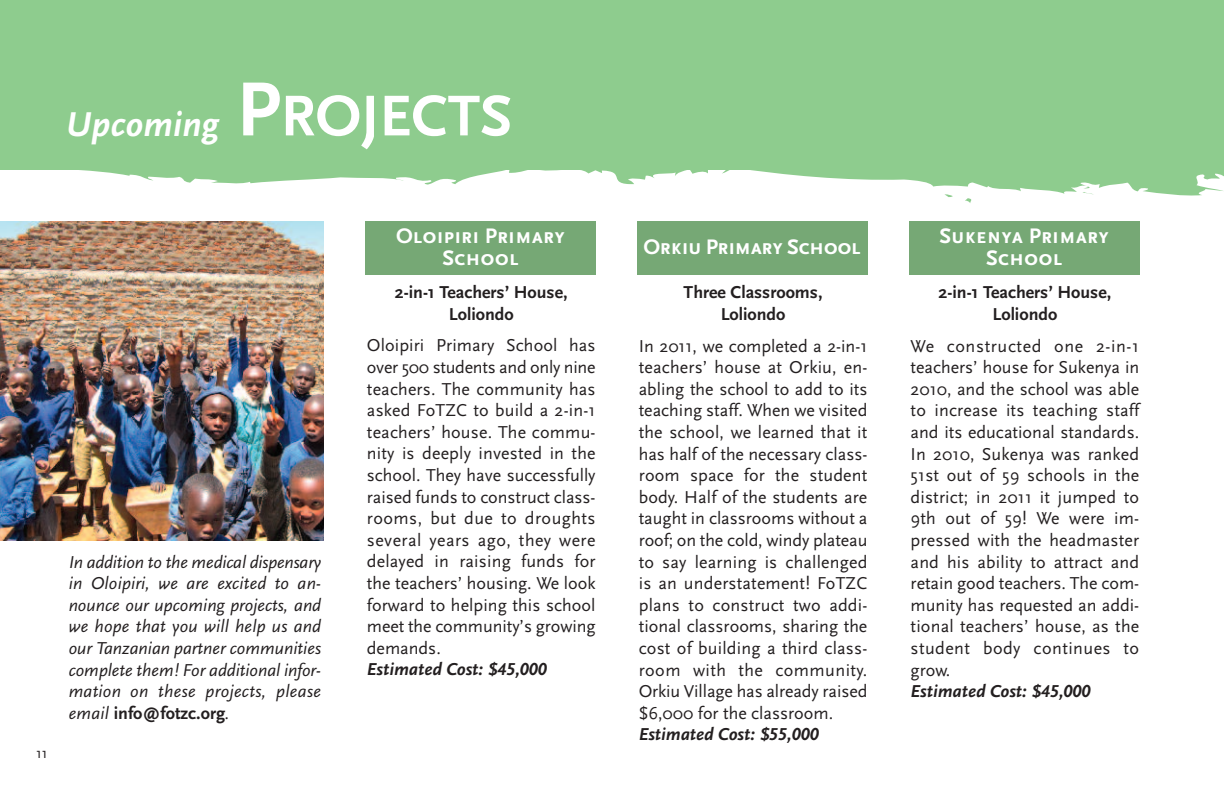
<style>
.page{position:relative;width:1224px;height:792px;background:#fff}
.page>*{position:absolute;margin:0;border:0;box-sizing:border-box;transform-origin:0 0}
.t1{font:60px "Scala Sans Bold LF";color:#fff}
.t2{font:36px "Scala Sans Bold LF Italic";color:#fff}
.t3{font:22px/22px "Scala Sans Bold SC";color:#fff;text-align:center}
.t4{font:22px "Scala Sans Bold SC";letter-spacing:-.025em;color:#fff}
.t5{font:18px/21.6px "Scala Sans";color:#231f20;text-align:justify}
.t6{font:italic 18px/21.6px "Scala Sans";letter-spacing:.01em;color:#231f20;text-align:justify}
.t7{font:700 18px/21.6px "Scala Sans";color:#231f20;text-align:center}
.t8{font:18px "Scala Sans Bold LF Italic";color:#231f20}
.t9{font:15px "Scala Sans";color:#231f20}
.s1{font-size:80px}
.s2{font-weight:700;font-style:normal}
</style>
<div class="page">
<div style="left:0;top:0;width:1224px;height:170px;background:#8ecc8e"></div>
<svg style="left:80px;top:170px;width:622px;height:15px"></svg>
<svg style="left:702px;top:170px;width:522px;height:33px"></svg>
<div style="left:637px;top:222px;width:230px;height:53px;background:#76a875"></div>
<div style="left:909px;top:222px;width:230px;height:53px;background:#76a875"></div>
<div style="left:365px;top:222px;width:231px;height:53px;background:#76a875"></div>
<img style="left:0;top:222px;width:324px;height:319px">
<h2 class="t2" style="left:66px;top:109px;width:154px">Upcoming</h2>
<h1 class="t1" style="left:236px;top:92px;width:278px"><span class="s1">P</span>ROJECTS</h1>
<p class="t9" style="left:36px;top:747px;width:13px">11</p>
<p class="t6" style="left:69px;top:552px;width:254px">In addition to the medical dispensary in Oloipiri, we are excited to an&shy;nounce our upcoming projects, and we hope that you will help us and our Tanzanian partner communities complete them! For additional infor&shy;mation on these projects, please email <span class="s2">info@fotzc.org</span>.</p>
<p class="t3" style="left:396px;top:224px;width:170px">Oloipiri Primary<br>School</p>
<p class="t7" style="left:395px;top:283px;width:174px">2-in-1 Teachers’ House,<br>Loliondo</p>
<p class="t5" style="left:367px;top:336px;width:230px">Oloipiri Primary School has over 500 students and only nine teachers. The community has asked FoTZC to build a 2-in-1 teachers’ house. The commu&shy;nity is deeply invested in the school. They have successfully raised funds to construct class&shy;rooms, but due to droughts several years ago, they were delayed in raising funds for the teachers’ housing. We look forward to helping this school meet the community’s growing demands.</p>
<p class="t8" style="left:367px;top:662px;width:181px">Estimated Cost: $45,000</p>
<p class="t4" style="left:644px;top:233px;width:219px">Orkiu Primary School</p>
<p class="t3" style="left:939px;top:224px;width:171px">Sukenya Primary<br>School</p>
<p class="t7" style="left:684px;top:283px;width:140px">Three Classrooms,<br>Loliondo</p>
<p class="t5" style="left:639px;top:336px;width:230px">In 2011, we completed a 2-in-1 teachers’ house at Orkiu, en&shy;abling the school to add to its teaching staff. When we visited the school, we learned that it has half of the necessary class&shy;room space for the student body. Half of the students are taught in classrooms without a roof; on the cold, windy plateau to say learning is challenged is an understatement! FoTZC plans to construct two addi&shy;tional classrooms, sharing the cost of building a third class&shy;room with the community.<br>Orkiu Village has already raised $6,000 for the classroom.</p>
<p class="t8" style="left:639px;top:727px;width:181px">Estimated Cost: $55,000</p>
<p class="t7" style="left:939px;top:283px;width:174px">2-in-1 Teachers’ House,<br>Loliondo</p>
<p class="t5" style="left:911px;top:336px;width:230px">We constructed one 2-in-1 teachers’ house for Sukenya in 2010, and the school was able to increase its teaching staff and its educational standards.<br>In 2010, Sukenya was ranked 51st out of 59 schools in the district; in 2011 it jumped to 9th out of 59! We were im&shy;pressed with the headmaster and his ability to attract and retain good teachers. The com&shy;munity has requested an addi&shy;tional teachers’ house, as the student body continues to grow.</p>
<p class="t8" style="left:911px;top:684px;width:181px">Estimated Cost: $45,000</p>
</div>
